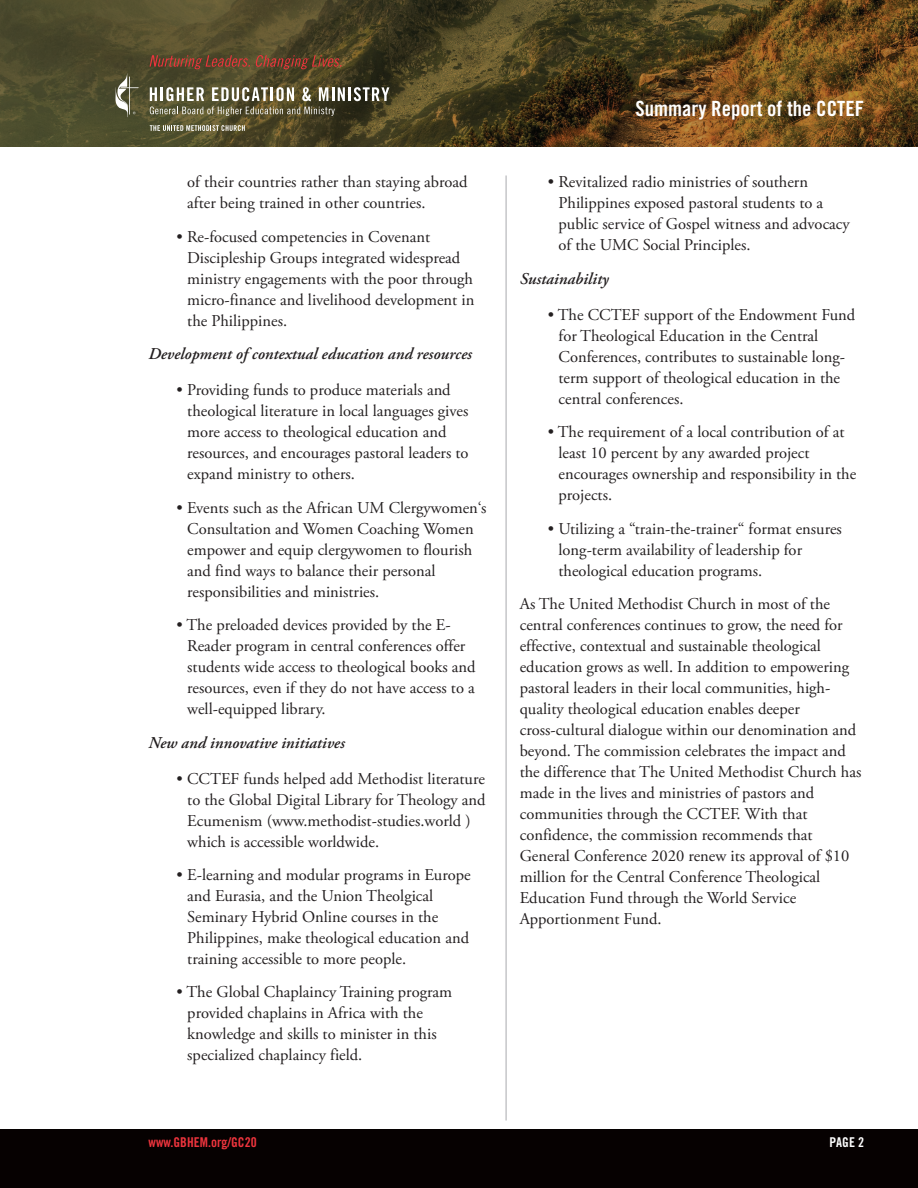
<style>
.page{position:relative;width:918px;height:1188px;background:#fff}
.page>*{position:absolute;margin:0;border:0;box-sizing:border-box;transform-origin:0 0}
.t1{font:21px "Trade Gothic Bold Cond Twenty";color:#fff}
.t2{font:16.5px/21px "Adobe Garamond Pro";color:#231f20}
.t3{font:italic 600 16.5px "Adobe Garamond Pro";color:#231f20}
.t4{font:13.5px "Trade Gothic Bold Cond Twenty";color:#ee343d}
.t5{font:13.5px "Trade Gothic Bold Cond Twenty";color:#fff}
</style>
<div class="page">
<img style="left:0;top:0;width:918px;height:146px">
<div style="left:0;top:1129px;width:918px;height:59px;background:#060101"></div>
<svg style="left:150px;top:87px;width:7px;height:14px"></svg>
<hr style="left:160px;top:87px;width:3px;height:14px;background:#fff">
<svg style="left:166px;top:87px;width:38px;height:14px"></svg>
<svg style="left:212px;top:87px;width:82px;height:14px"></svg>
<svg style="left:302px;top:87px;width:9px;height:14px"></svg>
<svg style="left:319px;top:87px;width:26px;height:14px"></svg>
<hr style="left:348px;top:87px;width:3px;height:14px;background:#fff">
<svg style="left:354px;top:87px;width:35px;height:14px"></svg>
<svg style="left:150px;top:107px;width:185px;height:9px"></svg>
<svg style="left:150px;top:125px;width:95px;height:6px"></svg>
<svg style="left:116px;top:73px;width:23px;height:44px"></svg>
<svg style="left:150px;top:55px;width:192px;height:14px"></svg>
<hr style="left:506px;top:176px;width:1px;height:944px;background:#a8a9ad">
<p class="t2" style="left:187px;top:173px;width:282px">of their countries rather than staying abroad after being trained in other countries.</p>
<p class="t2" style="left:187px;top:228px;width:289px;text-indent:-11px">• Re-focused competencies in Covenant Discipleship Groups integrated widespread ministry engagements with the poor through micro-finance and livelihood development in the Philippines.</p>
<p class="t3" style="left:148px;top:348px;width:325px">Development of contextual education and resources</p>
<p class="t2" style="left:187px;top:381px;width:283px;text-indent:-11px">• Providing funds to produce materials and theological literature in local languages gives more access to theological education and resources, and encourages pastoral leaders to expand ministry to others.</p>
<p class="t2" style="left:187px;top:499px;width:301px;text-indent:-11px">• Events such as the African UM Clergywomen‘s Consultation and Women Coaching Women empower and equip clergywomen to flourish and find ways to balance their personal responsibilities and ministries.</p>
<p class="t2" style="left:187px;top:616px;width:290px;text-indent:-11px">• The preloaded devices provided by the E-Reader program in central conferences offer students wide access to theological books and resources, even if they do not have access to a well-equipped library.</p>
<p class="t3" style="left:148px;top:736px;width:198px">New and innovative initiatives</p>
<p class="t2" style="left:187px;top:769px;width:300px;text-indent:-11px">• CCTEF funds helped add Methodist literature to the Global Digital Library for Theology and Ecumenism (www.methodist-studies.world ) which is accessible worldwide.</p>
<p class="t2" style="left:187px;top:866px;width:285px;text-indent:-11px">• E-learning and modular programs in Europe and Eurasia, and the Union Theolgical Seminary Hybrid Online courses in the Philippines, make theological education and training accessible to more people.</p>
<p class="t2" style="left:187px;top:983px;width:266px;text-indent:-11px">• The Global Chaplaincy Training program provided chaplains in Africa with the knowledge and skills to minister in this specialized chaplaincy field.</p>
<p class="t4" style="left:148px;top:1138px;width:110px">www.GBHEM.org/GC20</p>
<p class="t1" style="left:635px;top:101px;width:230px">Summary Report of the CCTEF</p>
<p class="t2" style="left:559px;top:173px;width:293px;text-indent:-11px">• Revitalized radio ministries of southern Philippines exposed pastoral students to a public service of Gospel witness and advocacy of the UMC Social Principles.</p>
<p class="t3" style="left:520px;top:272px;width:90px">Sustainability</p>
<p class="t2" style="left:559px;top:306px;width:298px;text-indent:-11px">• The CCTEF support of the Endowment Fund for Theological Education in the Central Conferences, contributes to sustainable long&shy;term support of theological education in the central conferences.</p>
<p class="t2" style="left:559px;top:423px;width:299px;text-indent:-11px">• The requirement of a local contribution of at least 10 percent by any awarded project encourages ownership and responsibility in the projects.</p>
<p class="t2" style="left:559px;top:520px;width:285px;text-indent:-11px">• Utilizing a “train-the-trainer“ format ensures long-term availability of leadership for theological education programs.</p>
<p class="t2" style="left:520px;top:595px;width:343px">As The United Methodist Church in most of the central conferences continues to grow, the need for effective, contextual and sustainable theological education grows as well. In addition to empowering pastoral leaders in their local communities, high&shy;quality theological education enables deeper cross-cultural dialogue within our denomination and beyond. The commission celebrates the impact and the difference that The United Methodist Church has made in the lives and ministries of pastors and communities through the CCTEF. With that confidence, the commission recommends that General Conference 2020 renew its approval of $10 million for the Central Conference Theological Education Fund through the World Service Apportionment Fund.</p>
<p class="t5" style="left:830px;top:1138px;width:36px">PAGE 2</p>
</div>
